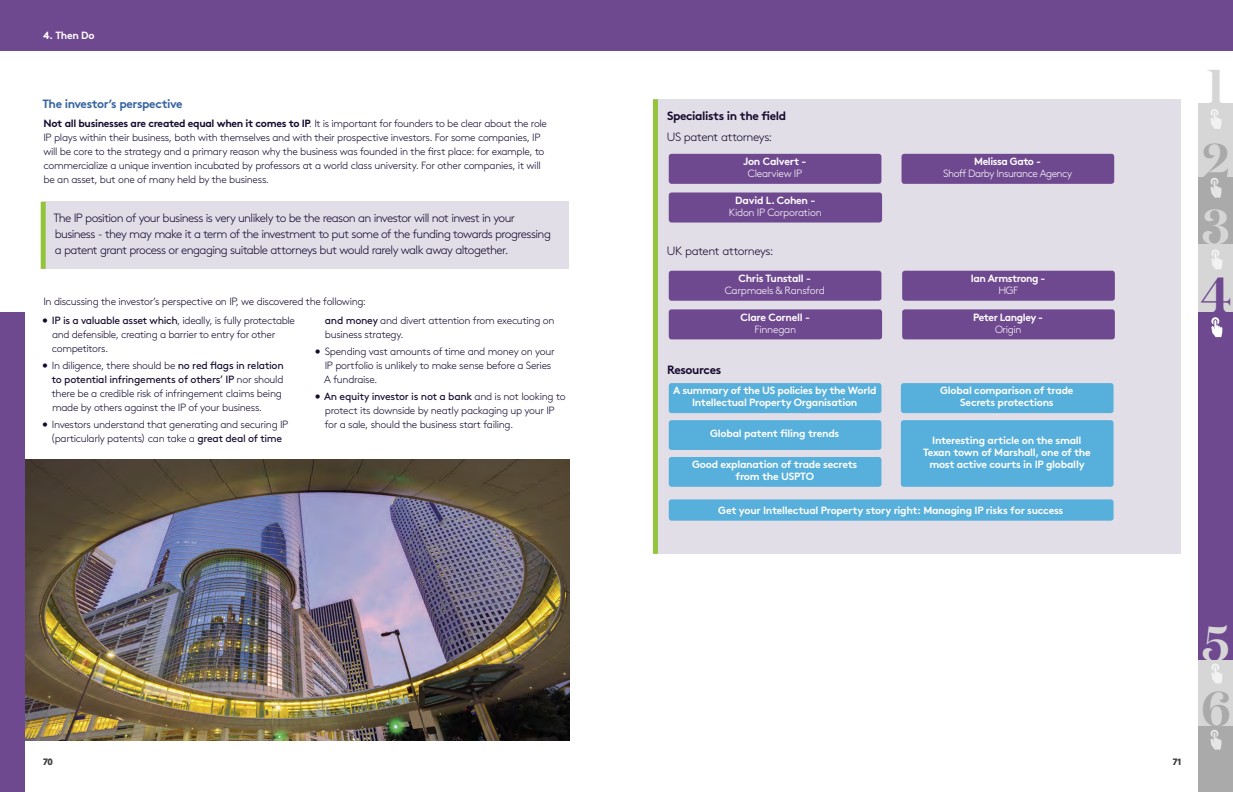
<style>
.page{position:relative;width:1233px;height:792px;background:#fff}
.page>*{position:absolute;margin:0;border:0;box-sizing:border-box;transform-origin:0 0}
.t1{font:600 48.8px "Domaine Display";color:#d6d6d6}
.t2{font:600 48.8px "Domaine Display";color:#aaa}
.t3{font:600 48.8px "Domaine Display";color:#6f4990}
.t4{font:300 12px/16px "Brown";letter-spacing:-.05em;color:#16092f}
.t5{font:700 12px "Brown";letter-spacing:-.035em;color:#16092f}
.t6{font:700 12px "Brown";letter-spacing:-.035em;color:#36639f}
.t7{font:300 10.5px/14px "Brown";letter-spacing:-.03em;color:#16092f}
.t8{font:700 10.5px/12px "Brown";letter-spacing:-.025em;color:#fff;text-align:center}
.t9{font:300 10.5px "Brown";letter-spacing:-.025em;color:#fff}
.t10{font:700 10.5px "Brown";letter-spacing:-.045em;color:#fff}
.t11{font:700 9px "Brown";color:#484848}
.s1{font-weight:700}
.s2{font-weight:400}
</style>
<div class="page">
<div style="left:0;top:0;width:1232px;height:792px;background:#6f4990"></div>
<div style="left:25px;top:51px;width:1207px;height:741px;background:#fff"></div>
<div style="left:0;top:51px;width:34px;height:261px;background:#fff"></div>
<div style="left:1198px;top:104px;width:34px;height:74px;background:#d6d6d6"></div>
<div style="left:1198px;top:178px;width:34px;height:66px;background:#aaa"></div>
<div style="left:1198px;top:244px;width:34px;height:69px;background:#d6d6d6"></div>
<div style="left:1198px;top:312px;width:34px;height:349px;background:#6f4990"></div>
<div style="left:1198px;top:661px;width:34px;height:65px;background:#d6d6d6"></div>
<div style="left:1198px;top:726px;width:34px;height:66px;background:#aaa"></div>
<svg style="left:1210px;top:109px;width:11px;height:20px"></svg>
<svg style="left:1211px;top:249px;width:11px;height:20px"></svg>
<svg style="left:1211px;top:317px;width:11px;height:20px"></svg>
<svg style="left:1211px;top:663px;width:11px;height:20px"></svg>
<svg style="left:1210px;top:730px;width:11px;height:20px"></svg>
<svg style="left:1210px;top:178px;width:11px;height:20px"></svg>
<div style="left:43px;top:202px;width:526px;height:67px;background:#e2dee7"></div>
<div style="left:41px;top:202px;width:5px;height:67px;background:#93c43b"></div>
<div style="left:655px;top:99px;width:526px;height:455px;background:#e2dee7"></div>
<div style="left:653px;top:99px;width:5px;height:455px;background:#93c43b"></div>
<div style="left:668px;top:154px;width:213px;height:30px;background:#6f4990;border-radius:3px"></div>
<div style="left:668px;top:192px;width:214px;height:31px;background:#6f4990;border-radius:3px"></div>
<div style="left:901px;top:154px;width:213px;height:30px;background:#6f4990;border-radius:3px"></div>
<img style="left:26px;top:459px;width:543px;height:282px">
<div style="left:668px;top:271px;width:213px;height:30px;background:#6f4990;border-radius:3px"></div>
<div style="left:668px;top:309px;width:214px;height:30px;background:#6f4990;border-radius:3px"></div>
<div style="left:902px;top:271px;width:212px;height:30px;background:#6f4990;border-radius:3px"></div>
<div style="left:902px;top:309px;width:212px;height:30px;background:#6f4990;border-radius:3px"></div>
<div style="left:668px;top:499px;width:445px;height:22px;background:#57afdb;border-radius:3px"></div>
<div style="left:668px;top:383px;width:213px;height:30px;background:#57afdb;border-radius:3px"></div>
<div style="left:668px;top:420px;width:213px;height:30px;background:#57afdb;border-radius:3px"></div>
<div style="left:901px;top:383px;width:212px;height:30px;background:#57afdb;border-radius:3px"></div>
<div style="left:901px;top:420px;width:212px;height:67px;background:#57afdb;border-radius:3px"></div>
<div style="left:668px;top:457px;width:213px;height:30px;background:#57afdb;border-radius:3px"></div>
<p class="t8" style="left:43px;top:28px;width:53px">4. Then Do</p>
<p class="t6" style="left:43px;top:94px;width:142px">The investor’s perspective</p>
<p class="t7" style="left:43px;top:116px;width:505px"><span class="s1">Not all businesses are created equal when it comes to IP</span>. It is important for founders to be clear about the role IP plays within their business, both with themselves and with their prospective investors. For some companies, IP will be core to the strategy and a primary reason why the business was founded in the first place: for example, to commercialize a unique invention incubated by professors at a world class university. For other companies, it will be an asset, but one of many held by the business.</p>
<p class="t4" style="left:53px;top:209px;width:499px">The IP position of your business is very unlikely to be the reason an investor will not invest in your business - they may make it a term of the investment to put some of the funding towards progressing a patent grant process or engaging suitable attorneys but would rarely walk away altogether.</p>
<p class="t7" style="left:43px;top:293px;width:324px">In discussing the investor’s perspective on IP, we discovered the following:</p>
<p class="t7" style="left:52px;top:313px;width:244px;text-indent:-10px"><span class="s2">• IP is a valuable asset which</span>, ideally, is fully protectable and defensible, creating a barrier to entry for other competitors.</p>
<p class="t7" style="left:52px;top:358px;width:233px;text-indent:-10px"><span class="s2">•</span> In diligence, there should be <span class="s2">no red flags in relation to potential infringements of others’ IP</span> nor should there be a credible risk of infringement claims being made by others against the IP of your business.</p>
<p class="t7" style="left:42px;top:417px;width:248px;text-align:center"><span class="s2">•</span> Investors understand that generating and securing IP (particularly patents) can take a <span class="s2">great deal of time</span></p>
<p class="t7" style="left:325px;top:313px;width:231px"><span class="s2">and money</span> and divert attention from executing on business strategy.</p>
<p class="t7" style="left:324px;top:344px;width:232px;text-indent:-9px"><span class="s2">•</span> Spending vast amounts of time and money on your<br>IP portfolio is unlikely to make sense before a Series<br>A fundraise.</p>
<p class="t7" style="left:325px;top:389px;width:242px;text-indent:-10px"><span class="s2">• An equity investor is not a bank</span> and is not looking to protect its downside by neatly packaging up your IP for a sale, should the business start failing.</p>
<p class="t5" style="left:667px;top:106px;width:121px">Specialists in the field</p>
<p class="t4" style="left:667px;top:128px;width:107px">US patent attorneys:</p>
<p class="t8" style="left:743px;top:154px;width:65px">Jon Calvert -</p>
<p class="t9" style="left:747px;top:166px;width:56px">Clearview IP</p>
<p class="t8" style="left:735px;top:193px;width:82px">David L. Cohen -</p>
<p class="t9" style="left:729px;top:204px;width:94px">Kidon IP Corporation</p>
<p class="t4" style="left:667px;top:242px;width:108px">UK patent attorneys:</p>
<p class="t8" style="left:738px;top:271px;width:74px">Chris Tunstall -</p>
<p class="t9" style="left:724px;top:283px;width:102px">Carpmaels &amp; Ransford</p>
<p class="t8" style="left:740px;top:310px;width:71px">Clare Cornell -</p>
<p class="t9" style="left:754px;top:321px;width:43px">Finnegan</p>
<p class="t5" style="left:667px;top:360px;width:56px">Resources</p>
<p class="t8" style="left:673px;top:384px;width:205px">A summary of the US policies by the World<br>Intellectual Property Organisation</p>
<p class="t8" style="left:710px;top:427px;width:131px">Global patent filing trends</p>
<p class="t8" style="left:974px;top:154px;width:68px">Melissa Gato -</p>
<p class="t9" style="left:943px;top:166px;width:130px">Shoff Darby Insurance Agency</p>
<p class="t8" style="left:971px;top:271px;width:76px">Ian Armstrong -</p>
<p class="t9" style="left:998px;top:283px;width:21px">HGF</p>
<p class="t10" style="left:973px;top:308px;width:71px">Peter Langley -</p>
<p class="t9" style="left:995px;top:321px;width:28px">Origin</p>
<p class="t8" style="left:940px;top:384px;width:135px">Global comparison of trade<br>Secrets protections</p>
<p class="t8" style="left:923px;top:433px;width:169px">Interesting article on the small<br>Texan town of Marshall, one of the</p>
<p class="t8" style="left:692px;top:457px;width:167px">Good explanation of trade secrets</p>
<p class="t8" style="left:929px;top:457px;width:157px">most active courts in IP globally</p>
<p class="t8" style="left:735px;top:469px;width:80px">from the USPTO</p>
<p class="t8" style="left:718px;top:503px;width:347px">Get your Intellectual Property story right: Managing IP risks for success</p>
<h1 class="t1" style="left:1206px;top:55px;width:20px">1</h1>
<h1 class="t2" style="left:1202px;top:129px;width:29px">2</h1>
<h1 class="t1" style="left:1202px;top:195px;width:28px">3</h1>
<h1 class="t3" style="left:1200px;top:264px;width:32px">4</h1>
<p class="t11" style="left:43px;top:754px;width:11px">70</p>
<p class="t11" style="left:1172px;top:754px;width:10px">71</p>
<h1 class="t1" style="left:1202px;top:612px;width:29px">5</h1>
<h1 class="t2" style="left:1201px;top:678px;width:31px">6</h1>
</div>
